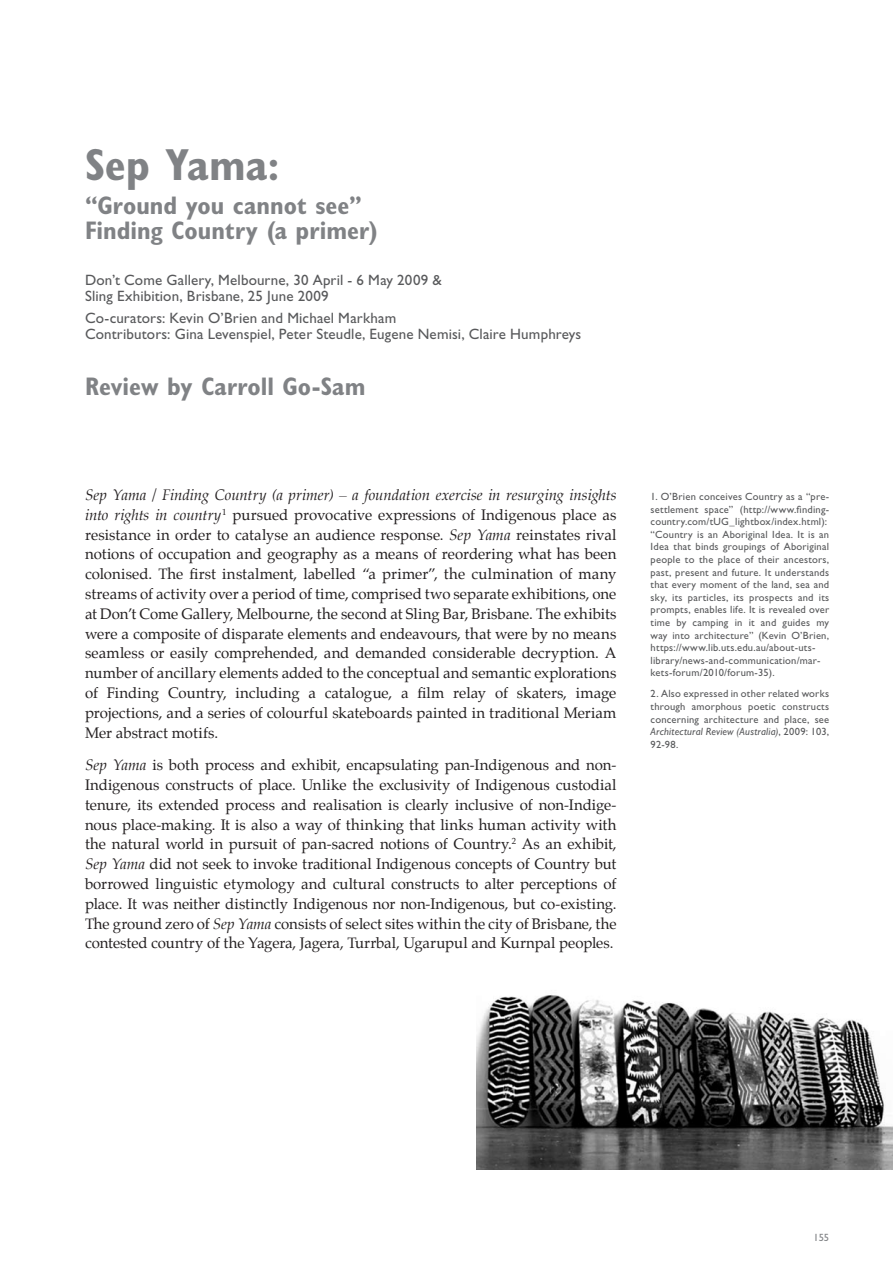
<style>
.page{position:relative;width:893px;height:1263px;background:#fff}
.page>*{position:absolute;margin:0;border:0;box-sizing:border-box;transform-origin:0 0}
.t1{font:700 condensed 45px "Gill Sans Std";letter-spacing:-.005em;color:#808285}
.t2{font:700 condensed 25.5px/25.5px "Gill Sans Std";color:#808285}
.t3{font:15px/19.8px "Palatino";letter-spacing:-.005em;color:#231f20;text-align:justify}
.t4{font:15px/15.8px "Gill Sans Std";letter-spacing:.01em;color:#58595b}
.t5{font:10.5px/12.6px "Gill Sans Std";letter-spacing:.02em;color:#58595b}
.t6{font:10.5px "Gill Sans Std";color:#808285}
.s1{font-style:italic}
</style>
<div class="page">
<img style="left:476px;top:995px;width:417px;height:174px">
<h1 class="t1" style="left:85px;top:137px;width:196px">Sep Yama:</h1>
<h2 class="t2" style="left:85px;top:192px;width:294px">“Ground you cannot see”<br>Finding Country (a primer)</h2>
<p class="t4" style="left:85px;top:273px;width:358px">Don’t Come Gallery, Melbourne, 30 April - 6 May 2009 &amp;<br>Sling Exhibition, Brisbane, 25 June 2009</p>
<p class="t4" style="left:85px;top:310px;width:498px">Co-curators: Kevin O’Brien and Michael Markham<br>Contributors: Gina Levenspiel, Peter Steudle, Eugene Nemisi, Claire Humphreys</p>
<h2 class="t2" style="left:85px;top:374px;width:282px">Review by Carroll Go-Sam</h2>
<p class="t3" style="left:85px;top:485px;width:533px"><span class="s1">Sep Yama / Finding Country (a primer) – a foundation exercise in resurging insights into rights in country</span><sup>1</sup> pursued provocative expressions of Indigenous place as resistance in order to catalyse an audience response. <span class="s1">Sep Yama</span> reinstates rival notions of occupation and geography as a means of reordering what has been colonised. The first instalment, labelled “a primer”, the culmination of many streams of activity over a period of time, comprised two separate exhibitions, one at Don’t Come Gallery, Melbourne, the second at Sling Bar, Brisbane. The exhibits were a composite of disparate elements and endeavours, that were by no means seamless or easily comprehended, and demanded considerable decryption. A number of ancillary elements added to the conceptual and semantic explorations of Finding Country, including a catalogue, a film relay of skaters, image projections, and a series of colourful skateboards painted in traditional Meriam Mer abstract motifs.</p>
<p class="t3" style="left:85px;top:755px;width:533px"><span class="s1">Sep Yama</span> is both process and exhibit, encapsulating pan-Indigenous and non-Indigenous constructs of place. Unlike the exclusivity of Indigenous custodial tenure, its extended process and realisation is clearly inclusive of non-Indige&shy;nous place-making. It is also a way of thinking that links human activity with the natural world in pursuit of pan-sacred notions of Country.<sup>2</sup> As an exhibit, <span class="s1">Sep Yama</span> did not seek to invoke traditional Indigenous concepts of Country but borrowed linguistic etymology and cultural constructs to alter perceptions of place. It was neither distinctly Indigenous nor non-Indigenous, but co-existing.<br>The ground zero of <span class="s1">Sep Yama</span> consists of select sites within the city of Brisbane, the contested country of the Yagera, Jagera, Turrbal, Ugarupul and Kurnpal peoples.</p>
<p class="t5" style="left:651px;top:490px;width:180px">1. O’Brien conceives Country as a “pre&shy;settlement space” (http://www.finding&shy;country.com/tUG_lightbox/index.html): “Country is an Aboriginal Idea. It is an Idea that binds groupings of Aboriginal people to the place of their ancestors, past, present and future. It understands that every moment of the land, sea and sky, its particles, its prospects and its prompts, enables life. It is revealed over time by camping in it and guides my way into architecture” (Kevin O’Brien, https://www.lib.uts.edu.au/about-uts&shy;library/news-and-communication/mar&shy;kets-forum/2010/forum-35).</p>
<p class="t5" style="left:651px;top:688px;width:180px;text-align:justify">2. Also expressed in other related works through amorphous poetic constructs concerning architecture and place, see <span class="s1">Architectural Review (Australia)</span>, 2009: 103, 92-98.</p>
<p class="t6" style="left:813px;top:1231px;width:17px">155</p>
</div>
